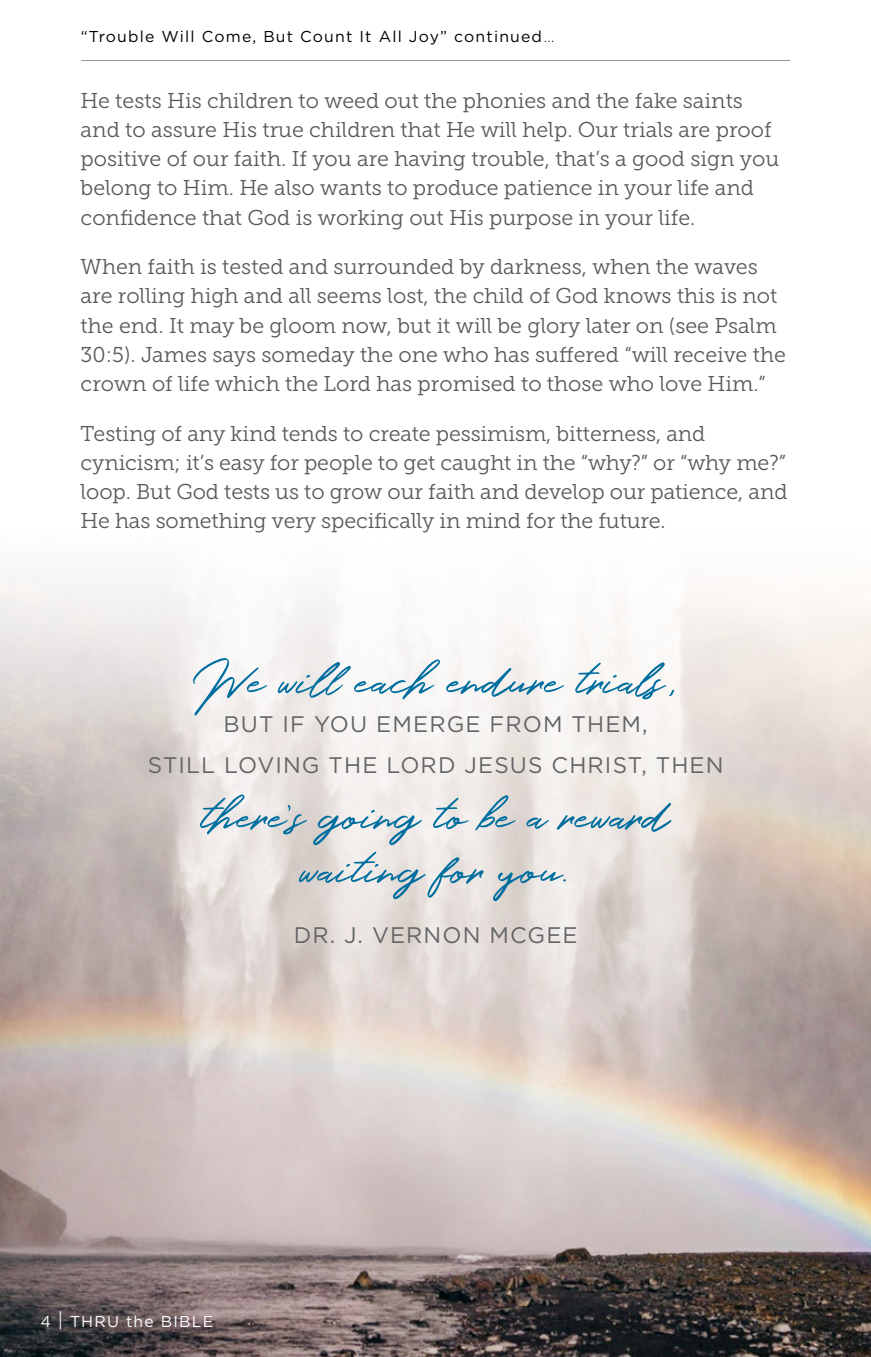
<style>
.page{position:relative;width:871px;height:1357px;background:#fff}
.page>*{position:absolute;margin:0;border:0;box-sizing:border-box;transform-origin:0 0}
.t1{font:58.5px/54px "Holland";color:#006e9f;text-align:center}
.t2{font:22.5px/40.5px "Gotham";letter-spacing:.05em;color:#636466;text-align:center}
.t3{font:21.38px/29.2px "Museo Slab 300";color:#58595b}
.t4{font:15.75px "Gotham";letter-spacing:.075em;color:#000}
.t5{font:15.75px "Gotham";letter-spacing:.075em;color:#fff}
.s1{font-size:11.25px}
.s2{font-size:19.8px}
</style>
<div class="page">
<img style="left:0;top:578px;width:871px;height:779px">
<hr style="left:81px;top:60px;width:709px;height:1px;background:#939598">
<p class="t4" style="left:81px;top:26px;width:475px">“Trouble Will Come, But Count It All Joy” continued<span class="s1">...</span></p>
<p class="t3" style="left:81px;top:86px;width:700px">He tests His children to weed out the phonies and the fake saints and to assure His true children that He will help. Our trials are proof positive of our faith. If you are having trouble, that’s a good sign you belong to Him. He also wants to produce patience in your life and confidence that God is working out His purpose in your life.</p>
<p class="t3" style="left:81px;top:252px;width:707px">When faith is tested and surrounded by darkness, when the waves are rolling high and all seems lost, the child of God knows this is not the end. It may be gloom now, but it will be glory later on (see Psalm 30:5). James says someday the one who has suffered “will receive the crown of life which the Lord has promised to those who love Him.”</p>
<p class="t3" style="left:81px;top:419px;width:708px">Testing of any kind tends to create pessimism, bitterness, and cynicism; it’s easy for people to get caught in the “why?” or “why me?” loop. But God tests us to grow our faith and develop our patience, and He has something very specifically in mind for the future.</p>
<h1 class="t1" style="left:193px;top:651px;width:487px">We will each endure trials,</h1>
<p class="t2" style="left:148px;top:703px;width:577px">BUT IF YOU EMERGE FROM THEM,<br>STILL LOVING THE LORD JESUS CHRIST, THEN</p>
<h1 class="t1" style="left:202px;top:786px;width:469px">there’s going to be a reward waiting for you.</h1>
<p class="t2" style="left:294px;top:915px;width:285px">DR. J. VERNON MCGEE</p>
<p class="t5" style="left:40px;top:1311px;width:174px">4 <span class="s2">|</span> THRU the BIBLE</p>
</div>
